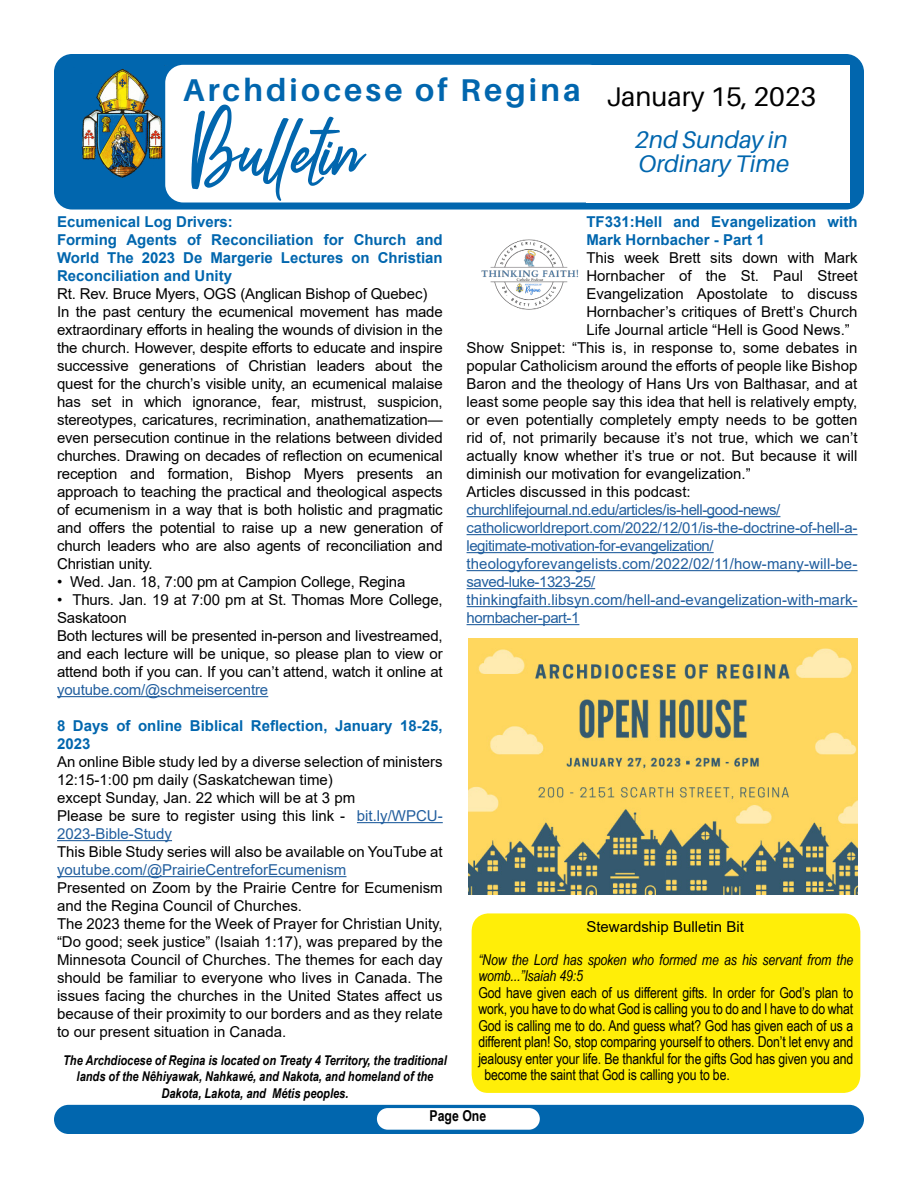
<style>
.page{position:relative;width:918px;height:1188px;background:#fff}
.page>*{position:absolute;margin:0;border:0;box-sizing:border-box;transform-origin:0 0}
.t1{font:93px "Camellia Script";color:#0166ae}
.t2{font:700 31.5px "Aileron";letter-spacing:.1em;color:#0166ae}
.t3{font:27px "Aileron";color:#000}
.t4{font:italic 24px/24px "Aileron";color:#0166ae}
.t5{font:15px/18px "Arial";color:#000}
.t6{font:15px/18px "Arial";letter-spacing:-.01em;color:#215e9e}
.t7{font:15px "Arial Narrow";letter-spacing:-.01em;color:#000}
.t8{font:700 15px/18px "Arial";color:#0166ae}
.t9{font:italic 15px/16.5px "Arial Narrow";letter-spacing:-.01em;color:#000}
.t10{font:700 15px "Arial Narrow";color:#000}
.t11{font:italic 700 13.5px/16.2px "Arial Narrow";color:#000;text-align:center}
.s1{color:#215e9e}
</style>
<div class="page">
<div style="left:54px;top:54px;width:810px;height:156px;background:#0166ae;border-radius:18px"></div>
<img style="left:81px;top:69px;width:89px;height:109px">
<div style="left:165px;top:65px;width:442px;height:138px;background:#fff;border-radius:18px"></div>
<div style="left:586px;top:65px;width:264px;height:137px;background:#fff"></div>
<div style="left:54px;top:1105px;width:810px;height:29px;background:#0166ae;border-radius:15px"></div>
<hr style="left:57px;top:696px;width:211px;height:1px;background:#215e9e">
<hr style="left:357px;top:822px;width:86px;height:1px;background:#215e9e">
<hr style="left:57px;top:840px;width:115px;height:1px;background:#215e9e">
<hr style="left:57px;top:876px;width:290px;height:1px;background:#215e9e">
<hr style="left:467px;top:516px;width:313px;height:1px;background:#215e9e">
<hr style="left:467px;top:534px;width:391px;height:1px;background:#215e9e">
<hr style="left:467px;top:552px;width:247px;height:1px;background:#215e9e">
<hr style="left:467px;top:570px;width:391px;height:1px;background:#215e9e">
<hr style="left:467px;top:588px;width:128px;height:1px;background:#215e9e">
<hr style="left:467px;top:606px;width:391px;height:1px;background:#215e9e">
<hr style="left:467px;top:624px;width:112px;height:1px;background:#215e9e">
<div style="left:471px;top:913px;width:390px;height:180px;background:#ffee08"></div>
<div style="left:377px;top:1108px;width:163px;height:22px;background:#fff;border-radius:11px"></div>
<img style="left:481px;top:239px;width:98px;height:71px">
<img style="left:469px;top:638px;width:389px;height:256px">
<h2 class="t2" style="left:183px;top:73px;width:399px">Archdiocese of Regina</h2>
<h1 class="t1" style="left:191px;top:86px;width:168px">Bulletin</h1>
<h3 class="t3" style="left:607px;top:82px;width:211px">January 15, 2023</h3>
<h3 class="t4" style="left:635px;top:128px;width:156px">2nd Sunday in<br>Ordinary Time</h3>
<p class="t8" style="left:586px;top:213px;width:273px">TF331:Hell and Evangelization with<br>Mark Hornbacher - Part 1</p>
<p class="t5" style="left:586px;top:249px;width:273px">This week Brett sits down with Mark</p>
<p class="t5" style="left:586px;top:267px;width:273px">Hornbacher of the St. Paul Street</p>
<p class="t5" style="left:586px;top:285px;width:273px">Evangelization Apostolate to discuss</p>
<p class="t5" style="left:586px;top:303px;width:273px">Hornbacher’s critiques of Brett’s Church</p>
<p class="t5" style="left:586px;top:321px;width:265px">Life Journal article “Hell is Good News.”</p>
<p class="t5" style="left:467px;top:339px;width:392px">Show Snippet: “This is, in response to, some debates in</p>
<p class="t5" style="left:467px;top:357px;width:392px">popular Catholicism around the efforts of people like Bishop</p>
<p class="t5" style="left:467px;top:375px;width:392px">Baron and the theology of Hans Urs von Balthasar, and at</p>
<p class="t5" style="left:467px;top:393px;width:392px">least some people say this idea that hell is relatively empty,</p>
<p class="t5" style="left:467px;top:411px;width:392px">or even potentially completely empty needs to be gotten</p>
<p class="t5" style="left:467px;top:429px;width:392px">rid of, not primarily because it’s not true, which we can’t</p>
<p class="t5" style="left:467px;top:447px;width:392px">actually know whether it’s true or not. But because it will</p>
<p class="t5" style="left:467px;top:465px;width:286px">diminish our motivation for evangelization.”</p>
<p class="t5" style="left:467px;top:483px;width:226px">Articles discussed in this podcast:</p>
<p class="t6" style="left:467px;top:501px;width:393px">churchlifejournal.nd.edu/articles/is-hell-good-news/ catholicworldreport.com/2022/12/01/is-the-doctrine-of-hell-a&shy;legitimate-motivation-for-evangelization/ theologyforevangelists.com/2022/02/11/how-many-will-be&shy;saved-luke-1323-25/ thinkingfaith.libsyn.com/hell-and-evangelization-with-mark&shy;hornbacher-part-1</p>
<p class="t8" style="left:57px;top:213px;width:387px">Ecumenical Log Drivers:<br>Forming Agents of Reconciliation for Church and World The 2023 De Margerie Lectures on Christian Reconciliation and Unity</p>
<p class="t5" style="left:57px;top:285px;width:387px">Rt. Rev. Bruce Myers, OGS (Anglican Bishop of Quebec)<br>In the past century the ecumenical movement has made extraordinary efforts in healing the wounds of division in the the church. However, despite efforts to educate and inspire successive generations of Christian leaders about the quest for the church’s visible unity, an ecumenical malaise has set in which ignorance, fear, mistrust, suspicion, stereotypes, caricatures, recrimination, anathematization— even persecution continue in the relations between divided churches. Drawing on decades of reflection on ecumenical reception and formation, Bishop Myers presents an approach to teaching the practical and theological aspects of ecumenism in a way that is both holistic and pragmatic and offers the potential to raise up a new generation of church leaders who are also agents of reconciliation and Christian unity.</p>
<p class="t5" style="left:57px;top:573px;width:350px">• Wed. Jan. 18, 7:00 pm at Campion College, Regina</p>
<p class="t5" style="left:57px;top:591px;width:387px">• Thurs. Jan. 19 at 7:00 pm at St. Thomas More College, Saskatoon<br>Both lectures will be presented in-person and livestreamed, and each lecture will be unique, so please plan to view or attend both if you can. If you can’t attend, watch it online at</p>
<p class="t6" style="left:57px;top:681px;width:213px">youtube.com/@schmeisercentre</p>
<p class="t8" style="left:57px;top:717px;width:387px">8 Days of online Biblical Reflection, January 18-25,<br>2023</p>
<p class="t5" style="left:57px;top:753px;width:387px">An online Bible study led by a diverse selection of ministers 12:15-1:00 pm daily (Saskatchewan time)<br>except Sunday, Jan. 22 which will be at 3 pm<br>Please be sure to register using this link - <span class="s1">bit.ly/WPCU-2023-Bible-Study</span></p>
<p class="t5" style="left:57px;top:843px;width:387px">This Bible Study series will also be available on YouTube at</p>
<p class="t6" style="left:57px;top:861px;width:291px">youtube.com/@PrairieCentreforEcumenism</p>
<p class="t5" style="left:57px;top:879px;width:387px">Presented on Zoom by the Prairie Centre for Ecumenism and the Regina Council of Churches.<br>The 2023 theme for the Week of Prayer for Christian Unity, “Do good; seek justice” (Isaiah 1:17), was prepared by the Minnesota Council of Churches. The themes for each day should be familiar to everyone who lives in Canada. The issues facing the churches in the United States affect us because of their proximity to our borders and as they relate to our present situation in Canada.</p>
<p class="t5" style="left:586px;top:917px;width:159px">Stewardship Bulletin Bit</p>
<p class="t9" style="left:478px;top:951px;width:376px">“Now the Lord has spoken who formed me as his servant from the womb...”Isaiah 49:5</p>
<p class="t7" style="left:478px;top:982px;width:376px">God have given each of us different gifts. In order for God’s plan to</p>
<p class="t7" style="left:478px;top:998px;width:376px">work, you have to do what God is calling you to do and I have to do what</p>
<p class="t7" style="left:478px;top:1015px;width:376px">God is calling me to do. And guess what? God has given each of us a</p>
<p class="t7" style="left:478px;top:1031px;width:376px">different plan! So, stop comparing yourself to others. Don’t let envy and</p>
<p class="t7" style="left:478px;top:1048px;width:376px">jealousy enter your life. Be thankful for the gifts God has given you and</p>
<p class="t7" style="left:484px;top:1064px;width:247px">become the saint that God is calling you to be.</p>
<p class="t10" style="left:430px;top:1104px;width:58px">Page One</p>
<p class="t11" style="left:63px;top:1052px;width:385px">The Archdiocese of Regina is located on Treaty 4 Territory, the traditional lands of the Nêhiyawak, Nahkawé, and Nakota, and homeland of the<br>Dakota, Lakota, and Métis peoples.</p>
</div>
